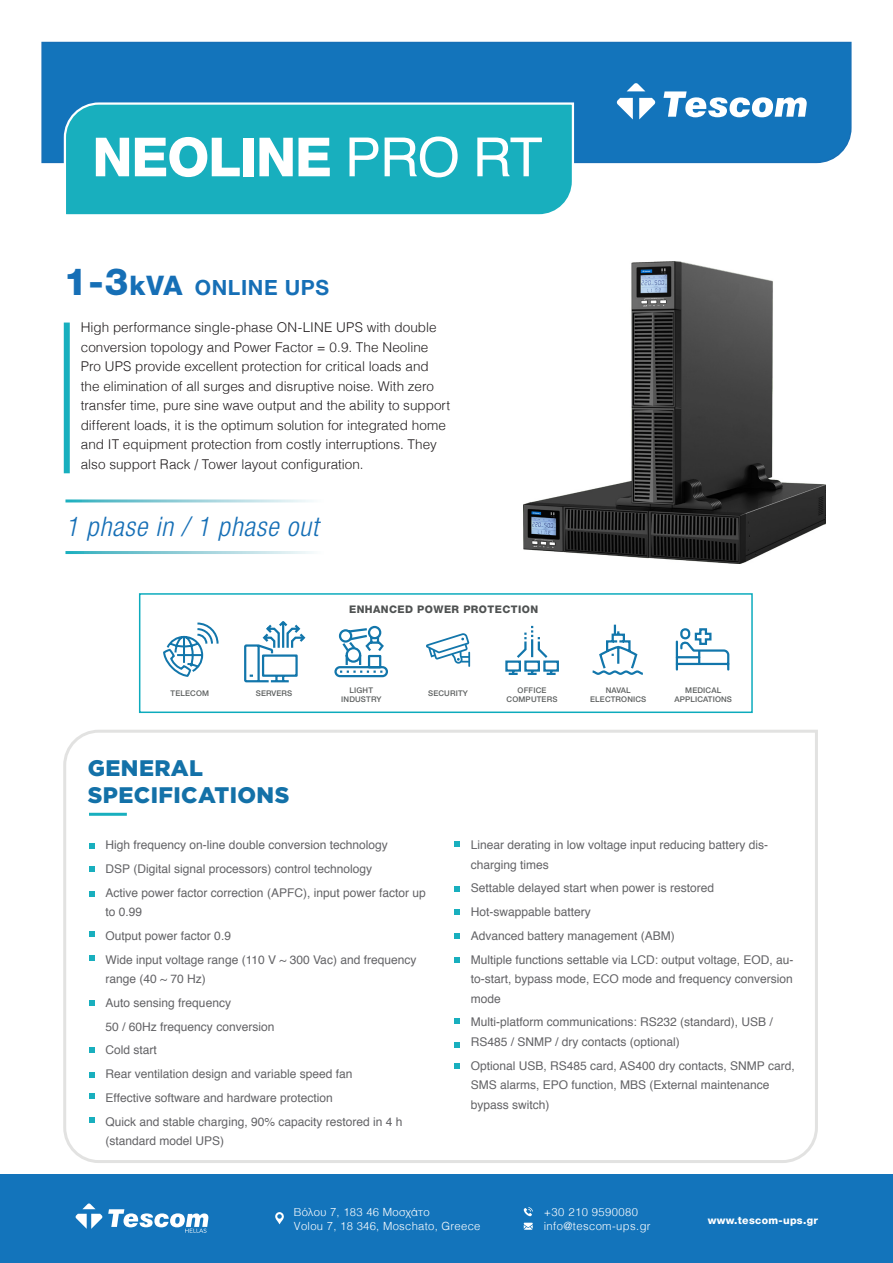
<style>
.page{position:relative;width:893px;height:1263px;background:#fff}
.page>*{position:absolute;margin:0;border:0;box-sizing:border-box;transform-origin:0 0}
.t1{font:800 54px "Helvetica Neue LT Pro";letter-spacing:-.02em;color:#fff}
.t2{font:italic 300 condensed 27px "Helvetica Neue LT Pro";letter-spacing:.03em;color:#166fb6}
.t3{font:900 22.5px "Gotham Greek";letter-spacing:.02em;color:#1371a8}
.t4{font:700 21px "Helvetica Neue LT Pro";letter-spacing:.03em;color:#166fb6}
.Box02_Text{font:300 13.5px/19.5px "Helvetica";color:#231f20}
.t5{font:12px/19.5px "Helvetica";color:#636366}
.t6{font:300 11.25px "Helvetica";letter-spacing:.025em;color:#fff}
.t7{font:800 10.5px "Helvetica Neue LT Pro";letter-spacing:.04em;color:#4f5252}
.t8{font:800 10.5px "Helvetica Neue LT Pro";letter-spacing:.03em;color:#fff}
.t9{font:500 7.8px/9.4px "Helvetica Neue";letter-spacing:.02em;color:#5c5f5f;text-align:center}
.s1{font-family:"Helvetica";font-weight:400}
.s2{font-weight:800;font-size:37.5px}
.s3{font-weight:800;font-size:27px}
</style>
<div class="page">
<div style="left:0;top:1174px;width:893px;height:89px;background:#1374bb"></div>
<svg style="left:275px;top:1212px;width:9px;height:12px"></svg>
<svg style="left:524px;top:1207px;width:9px;height:9px"></svg>
<svg style="left:524px;top:1223px;width:9px;height:7px"></svg>
<svg style="left:75px;top:1203px;width:133px;height:30px"></svg>
<img style="left:523px;top:262px;width:303px;height:301px">
<div style="left:41px;top:41px;width:811px;height:123px;background:#1374bb"></div>
<div style="left:63px;top:101px;width:512px;height:114px;background:#18afbe"></div>
<svg style="left:63px;top:730px;width:755px;height:433px"></svg>
<hr style="left:89px;top:813px;width:38px;height:3px;background:#18afbe">
<svg style="left:454px;top:909px;width:6px;height:6px"></svg>
<svg style="left:454px;top:1018px;width:6px;height:6px"></svg>
<svg style="left:454px;top:1063px;width:6px;height:5px"></svg>
<svg style="left:454px;top:841px;width:6px;height:5px"></svg>
<svg style="left:89px;top:955px;width:6px;height:5px"></svg>
<svg style="left:89px;top:1000px;width:6px;height:6px"></svg>
<svg style="left:89px;top:1047px;width:6px;height:6px"></svg>
<svg style="left:89px;top:1093px;width:6px;height:5px"></svg>
<svg style="left:89px;top:1071px;width:6px;height:6px"></svg>
<svg style="left:89px;top:1117px;width:6px;height:6px"></svg>
<svg style="left:89px;top:931px;width:6px;height:6px"></svg>
<svg style="left:89px;top:891px;width:6px;height:5px"></svg>
<svg style="left:89px;top:866px;width:6px;height:6px"></svg>
<svg style="left:89px;top:843px;width:6px;height:5px"></svg>
<div style="left:64px;top:323px;width:6px;height:150px;background:#18afbe"></div>
<svg style="left:454px;top:886px;width:6px;height:5px"></svg>
<svg style="left:454px;top:957px;width:6px;height:6px"></svg>
<svg style="left:454px;top:933px;width:6px;height:6px"></svg>
<svg style="left:454px;top:1042px;width:6px;height:6px"></svg>
<svg style="left:163px;top:622px;width:56px;height:55px"></svg>
<svg style="left:244px;top:621px;width:62px;height:62px"></svg>
<svg style="left:334px;top:625px;width:54px;height:53px"></svg>
<svg style="left:675px;top:628px;width:55px;height:43px"></svg>
<svg style="left:505px;top:625px;width:54px;height:50px"></svg>
<svg style="left:592px;top:624px;width:51px;height:51px"></svg>
<svg style="left:426px;top:633px;width:44px;height:34px"></svg>
<div style="left:139px;top:593px;width:614px;height:120px;border:2px solid #0dabbd"></div>
<svg style="left:663px;top:91px;width:144px;height:26px"></svg>
<svg style="left:627px;top:83px;width:18px;height:8px"></svg>
<svg style="left:639px;top:98px;width:16px;height:21px"></svg>
<svg style="left:617px;top:98px;width:16px;height:21px"></svg>
<p class="t1" style="left:92px;top:125px;width:452px">NEOLINE <span class="s1">PRO RT</span></p>
<p class="t4" style="left:64px;top:274px;width:267px"><span class="s2">1-3</span><span class="s3">kVA</span> ONLINE UPS</p>
<p class="Box02_Text" style="left:81px;top:317px;width:371px">High performance single-phase ON-LINE UPS with double conversion topology and Power Factor = 0.9. The Neoline Pro UPS provide excellent protection for critical loads and the elimination of all surges and disruptive noise. With zero transfer time, pure sine wave output and the ability to support different loads, it is the optimum solution for integrated home and IT equipment protection from costly interruptions. They also support Rack / Tower layout configuration.</p>
<p class="t2" style="left:65px;top:511px;width:254px">1 phase in / 1 phase out</p>
<p class="t7" style="left:349px;top:603px;width:190px">ENHANCED POWER PROTECTION</p>
<p class="t9" style="left:171px;top:688px;width:40px">TELECOM</p>
<p class="t9" style="left:256px;top:688px;width:38px">SERVERS</p>
<p class="t9" style="left:341px;top:684px;width:42px">LIGHT<br>INDUSTRY</p>
<p class="t9" style="left:674px;top:684px;width:59px">MEDICAL<br>APPLICATIONS</p>
<p class="t9" style="left:507px;top:684px;width:52px">OFFICE<br>COMPUTERS</p>
<p class="t9" style="left:590px;top:684px;width:58px">NAVAL<br>ELECTRONICS</p>
<p class="t9" style="left:428px;top:688px;width:41px">SECURITY</p>
<p class="t3" style="left:88px;top:755px;width:117px">GENERAL</p>
<p class="t3" style="left:88px;top:782px;width:203px">SPECIFICATIONS</p>
<p class="t5" style="left:106px;top:835px;width:284px">High frequency on-line double conversion technology</p>
<p class="t5" style="left:106px;top:859px;width:268px">DSP (Digital signal processors) control technology</p>
<p class="t5" style="left:106px;top:883px;width:322px">Active power factor correction (APFC), input power factor up to 0.99</p>
<p class="t5" style="left:106px;top:926px;width:127px">Output power factor 0.9</p>
<p class="t5" style="left:106px;top:950px;width:312px">Wide input voltage range (110 V ~ 300 Vac) and frequency range (40 ~ 70 Hz)</p>
<p class="t5" style="left:106px;top:993px;width:127px">Auto sensing frequency</p>
<p class="t5" style="left:106px;top:1017px;width:170px">50 / 60Hz frequency conversion</p>
<p class="t5" style="left:106px;top:1041px;width:53px">Cold start</p>
<p class="t5" style="left:106px;top:1064px;width:248px">Rear ventilation design and variable speed fan</p>
<p class="t5" style="left:106px;top:1088px;width:229px">Effective software and hardware protection</p>
<p class="t5" style="left:106px;top:1112px;width:298px">Quick and stable charging, 90% capacity restored in 4 h (standard model UPS)</p>
<p class="t5" style="left:471px;top:835px;width:299px">Linear derating in low voltage input reducing battery dis&shy;charging times</p>
<p class="t5" style="left:471px;top:879px;width:245px">Settable delayed start when power is restored</p>
<p class="t5" style="left:471px;top:902px;width:122px">Hot-swappable battery</p>
<p class="t5" style="left:471px;top:926px;width:206px">Advanced battery management (ABM)</p>
<p class="t5" style="left:471px;top:950px;width:324px;text-align:justify">Multiple functions settable via LCD: output voltage, EOD, au&shy;to-start, bypass mode, ECO mode and frequency conversion mode</p>
<p class="t5" style="left:471px;top:1013px;width:304px">Multi-platform communications: RS232 (standard), USB /<br>RS485 / SNMP / dry contacts (optional)</p>
<p class="t5" style="left:471px;top:1056px;width:325px">Optional USB, RS485 card, AS400 dry contacts, SNMP card,<br>SMS alarms, EPO function, MBS (External maintenance bypass switch)</p>
<p class="t6" style="left:294px;top:1203px;width:137px">Βόλου 7, 183 46 Μοσχάτο</p>
<p class="t6" style="left:294px;top:1216px;width:188px">Volou 7, 18 346, Moschato, Greece</p>
<p class="t6" style="left:544px;top:1203px;width:96px">+30 210 9590080</p>
<p class="t6" style="left:544px;top:1216px;width:108px">info@tescom-ups.gr</p>
<p class="t8" style="left:708px;top:1214px;width:112px">www.tescom-ups.gr</p>
</div>
